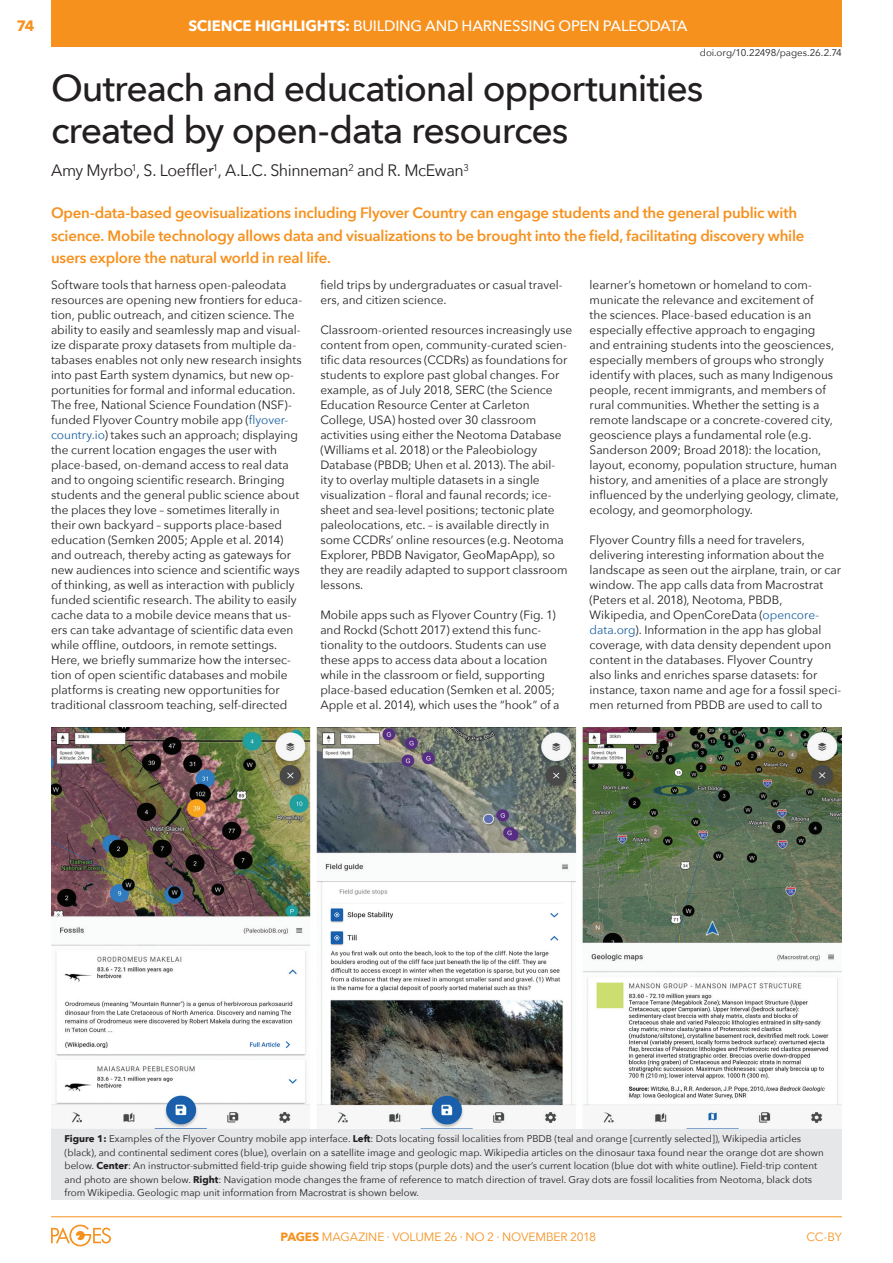
<style>
.page{position:relative;width:893px;height:1263px;background:#fff}
.page>*{position:absolute;margin:0;border:0;box-sizing:border-box;transform-origin:0 0}
.ARTICLE-Title{font:500 37.5px/42px "Avenir Next";letter-spacing:-.035em;color:#231f20}
.ARTICLE-Authors{font:16.5px "Avenir Next";letter-spacing:-.025em;color:#231f20}
.ARTICLE-Abstract{font:600 15px/22.5px "Avenir Next";letter-spacing:-.015em;color:#f6911e}
.t1{font:500 15px "Avenir Next";letter-spacing:-.015em;color:#fff}
.t2{font:700 15px "Avenir Next";color:#f6911e}
._3col-text{font:12px/15px "Avenir Next";letter-spacing:-.005em;color:#231f20}
.t3{font:12px "Avenir Next";letter-spacing:-.01em;color:#f6911e}
.ARTICLE-Figure_Capti{font:9.75px/13.5px "Avenir Next";color:#231f20}
.DOI{font:9.75px "Avenir Next";letter-spacing:-.005em;color:#231f20}
.s1{font-weight:700}
.s2{color:#175d9e}
</style>
<div class="page">
<hr style="left:51px;top:1216px;width:791px;height:1px;background:#f6911e">
<svg style="left:51px;top:1225px;width:60px;height:21px"></svg>
<div style="left:51px;top:0;width:791px;height:46px;background:#f6911e"></div>
<div style="left:52px;top:1128px;width:790px;height:71px;background:#e6e7e9"></div>
<img style="left:51px;top:728px;width:791px;height:400px">
<p class="t2" style="left:16px;top:13px;width:20px">74</p>
<p class="t1" style="left:188px;top:13px;width:501px"><span class="s1">SCIENCE HIGHLIGHTS:</span> Building and Harnessing Open Paleodata</p>
<p class="DOI" style="left:700px;top:45px;width:144px">doi.org/10.22498/pages.26.2.74</p>
<p class="ARTICLE-Title" style="left:51px;top:66px;width:654px">Outreach and educational opportunities created by open-data resources</p>
<p class="ARTICLE-Authors" style="left:51px;top:157px;width:419px">Amy Myrbo<sup>1</sup>, S. Loeffler<sup>1</sup>, A.L.C. Shinneman<sup>2</sup> and R. McEwan<sup>3</sup></p>
<p class="ARTICLE-Abstract" style="left:51px;top:201px;width:755px">Open-data-based geovisualizations including Flyover Country can engage students and the general public with science. Mobile technology allows data and visualizations to be brought into the field, facilitating discovery while users explore the natural world in real life.</p>
<p class="_3col-text" style="left:51px;top:277px;width:253px">Software tools that harness open-paleodata resources are opening new frontiers for educa&shy;tion, public outreach, and citizen science. The ability to easily and seamlessly map and visual&shy;ize disparate proxy datasets from multiple da&shy;tabases enables not only new research insights into past Earth system dynamics, but new op&shy;portunities for formal and informal education.<br>The free, National Science Foundation (NSF)- funded Flyover Country mobile app (<span class="s2">flyover&shy;country.io</span>) takes such an approach; displaying the current location engages the user with place-based, on-demand access to real data and to ongoing scientific research. Bringing students and the general public science about the places they love – sometimes literally in their own backyard – supports place-based education (Semken 2005; Apple et al. 2014) and outreach, thereby acting as gateways for new audiences into science and scientific ways of thinking, as well as interaction with publicly funded scientific research. The ability to easily cache data to a mobile device means that us&shy;ers can take advantage of scientific data even while offline, outdoors, in remote settings.<br>Here, we briefly summarize how the intersec&shy;tion of open scientific databases and mobile platforms is creating new opportunities for traditional classroom teaching, self-directed</p>
<p class="_3col-text" style="left:320px;top:277px;width:244px">field trips by undergraduates or casual travel&shy;ers, and citizen science.</p>
<p class="_3col-text" style="left:320px;top:322px;width:253px">Classroom-oriented resources increasingly use content from open, community-curated scien&shy;tific data resources (CCDRs) as foundations for students to explore past global changes. For example, as of July 2018, SERC (the Science Education Resource Center at Carleton College, USA) hosted over 30 classroom activities using either the Neotoma Database (Williams et al. 2018) or the Paleobiology Database (PBDB; Uhen et al. 2013). The abil-<br>ity to overlay multiple datasets in a single visualization – floral and faunal records; ice&shy;sheet and sea-level positions; tectonic plate paleolocations, etc. – is available directly in some CCDRs’ online resources (e.g. Neotoma Explorer, PB DB Navigator, GeoMapApp), so they are readily adapted to support classroom lessons.</p>
<p class="_3col-text" style="left:320px;top:607px;width:241px">Mobile apps such as Flyover Country (Fig. 1) and Rockd (Schott 2017) extend this func&shy;tionality to the outdoors. Students can use these apps to access data about a location while in the classroom or field, supporting place-based education (Semken et al. 2005; Apple et al. 2014), which uses the “hook” of a</p>
<p class="_3col-text" style="left:590px;top:277px;width:251px">learner’s hometown or homeland to com&shy;municate the relevance and excitement of<br>the sciences. Place-based education is an especially effective approach to engaging and entraining students into the geosciences, especially members of groups who strongly identify with places, such as many Indigenous people, recent immigrants, and members of rural communities. Whether the setting is a remote landscape or a concrete-covered city, geoscience plays a fundamental role (e.g.<br>Sanderson 2009; Broad 2018): the location, layout, economy, population structure, human history, and amenities of a place are strongly influenced by the underlying geology, climate, ecology, and geomorphology.</p>
<p class="_3col-text" style="left:590px;top:532px;width:253px">Flyover Country fills a need for travelers, delivering interesting information about the landscape as seen out the airplane, train, or car window. The app calls data from Macrostrat (Peters et al. 2018), Neotoma, PB DB, Wikipedia, and OpenCoreData (<span class="s2">opencore&shy;data.org</span>). Information in the app has global coverage, with data density dependent upon content in the databases. Flyover Country<br>also links and enriches sparse datasets: for instance, taxon name and age for a fossil speci&shy;men returned from PB DB are used to call to</p>
<p class="ARTICLE-Figure_Capti" style="left:65px;top:1131px;width:761px"><span class="s1">Figure 1:</span> Examples of the Flyover Country mobile app interface. <span class="s1">Left</span>: Dots locating fossil localities from PB DB (teal and orange [currently selected]), Wikipedia articles (black), and continental sediment cores (blue), overlain on a satellite image and geologic map. Wikipedia articles on the dinosaur taxa found near the orange dot are shown below. <span class="s1">Center</span>: An instructor-submitted field-trip guide showing field trip stops (purple dots) and the user’s current location (blue dot with white outline). Field-trip content and photo are shown below. <span class="s1">Right</span>: Navigation mode changes the frame of reference to match direction of travel. Gray dots are fossil localities from Neotoma, black dots from Wikipedia. Geologic map unit information from Macrostrat is shown below.</p>
<p class="t3" style="left:280px;top:1227px;width:240px"><span class="s1">PAGES</span> MAGAZINE ∙ VOLUME 26 ∙ NO 2 ∙ Novem</p>
<p class="t3" style="left:546px;top:1227px;width:52px">ber 2018</p>
<p class="t3" style="left:807px;top:1227px;width:37px">CC-BY</p>
</div>
